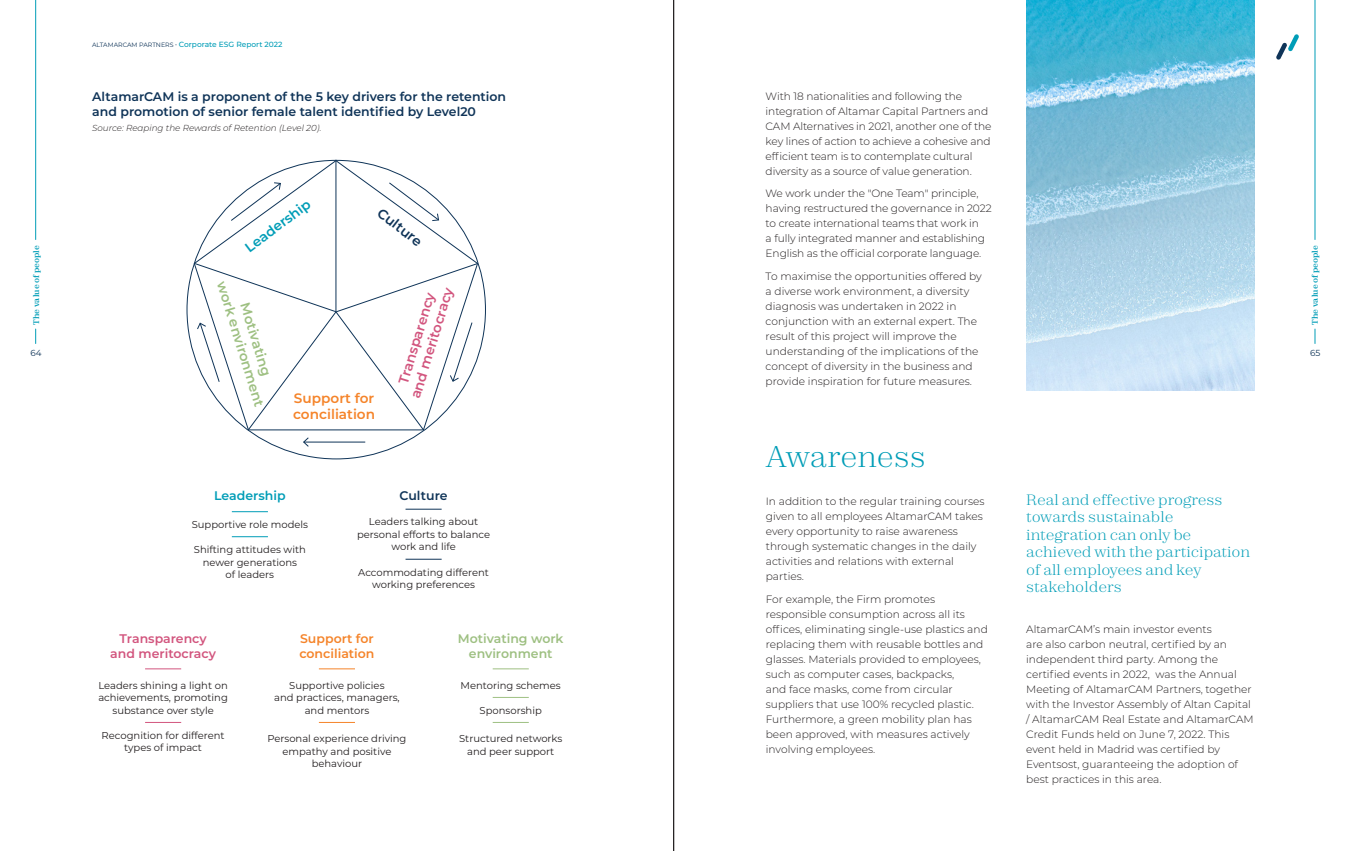
<style>
.page{position:relative;width:1347px;height:851px;background:#fff}
.page>*{position:absolute;margin:0;border:0;box-sizing:border-box;transform-origin:0 0}
.Titulo_1{font:300 30px "Zodiak";letter-spacing:-.005em;color:#009db7}
.Titulo_1-2{font:300 15px/17.5px "Zodiak";color:#009db7}
.TitulosGraficos01{font:600 13.62px "Montserrat";color:#d2557e}
.TitulosGraficos01-2{font:600 13.62px/15.9px "Montserrat";color:#9ec082;text-align:center}
.TitulosGraficos01-3{font:600 13.62px "Montserrat";color:#f5842a}
.TitulosGraficos01-4{font:600 13.62px "Montserrat";color:#009db7}
.TitulosGraficos01-5{font:600 13.62px "Montserrat";color:#0f3458}
.TitulosGraficos01-6{font:600 12.5px/15px "Montserrat";color:#0f3458}
.TitulosGraficos01-7{font:600 12.5px/15px "Montserrat";color:#d2557e;text-align:center}
.TitulosGraficos01-8{font:600 12.5px/15px "Montserrat";color:#9ec082;text-align:center}
.TitulosGraficos01-9{font:600 12.5px/15px "Montserrat";color:#f5842a}
.TitulosGraficos01-10{font:600 12.5px "Montserrat";color:#009db7}
.Texto_General{font:300 10.62px/15px "Montserrat";color:#231f20}
.t1{font:10px/12.5px "Montserrat";color:#231f20;text-align:center}
.Texto_General-2{font:italic 300 8.75px "Montserrat";color:#231f20}
.t2{font:8.75px "Montserrat";color:#0f3458}
.t3{font:700 8.12px "Zodiak";color:#009db7}
.t4{font:500 7.5px "Montserrat";color:#009db7}
.s1{font-weight:400;font-size:6.25px;color:#0f3458}
</style>
<div class="page">
<img style="left:1026px;top:0;width:228px;height:390px">
<hr style="left:232px;top:511px;width:36px;height:1px;background:#009db7">
<hr style="left:232px;top:536px;width:36px;height:1px;background:#009db7">
<hr style="left:405px;top:509px;width:36px;height:1px;background:#0f3458">
<hr style="left:405px;top:559px;width:36px;height:1px;background:#0f3458">
<hr style="left:145px;top:668px;width:36px;height:1px;background:#d2557e">
<hr style="left:145px;top:722px;width:36px;height:1px;background:#d2557e">
<hr style="left:319px;top:668px;width:36px;height:1px;background:#f5842a">
<hr style="left:319px;top:722px;width:36px;height:1px;background:#f5842a">
<svg style="left:194px;top:160px;width:284px;height:103px"></svg>
<hr style="left:336px;top:160px;width:1px;height:152px;background:#0f3458">
<hr style="left:493px;top:668px;width:36px;height:1px;background:#9ec082">
<hr style="left:493px;top:697px;width:36px;height:1px;background:#9ec082">
<hr style="left:493px;top:722px;width:36px;height:1px;background:#9ec082">
<svg style="left:194px;top:263px;width:284px;height:167px"></svg>
<svg style="left:231px;top:182px;width:50px;height:39px"></svg>
<svg style="left:389px;top:182px;width:50px;height:39px"></svg>
<hr style="left:304px;top:442px;width:61px;height:1px;background:#0f3458">
<svg style="left:303px;top:437px;width:6px;height:10px"></svg>
<svg style="left:1276px;top:34px;width:23px;height:26px"></svg>
<hr style="left:35px;top:0;width:1px;height:239px;background:#009db7">
<hr style="left:1314px;top:0;width:1px;height:239px;background:#009db7">
<svg style="left:35px;top:329px;width:1px;height:14px"></svg>
<svg style="left:1314px;top:329px;width:1px;height:14px"></svg>
<hr style="left:673px;top:0;width:1px;height:850px;background:#231f20">
<p class="t4" style="left:92px;top:39px;width:192px"><span class="s1">ALTAMARCAM PARTNERS •</span> Corporate ESG Report 2022</p>
<p class="TitulosGraficos01-6" style="left:92px;top:88px;width:415px">AltamarCAM is a proponent of the 5 key drivers for the retention and promotion of senior female talent identified by Level20</p>
<p class="Texto_General-2" style="left:92px;top:121px;width:231px">Source: Reaping the Rewards of Retention (Level 20).</p>
<p class="Texto_General" style="left:765px;top:88px;width:227px">With 18 nationalities and following the integration of Altamar Capital Partners and CAM Alternatives in 2021, another one of the key lines of action to achieve a cohesive and efficient team is to contemplate cultural diversity as a source of value generation.</p>
<p class="Texto_General" style="left:765px;top:186px;width:227px">We work under the "One Team" principle, having restructured the governance in 2022 to create international teams that work in<br>a fully integrated manner and establishing English as the official corporate language.</p>
<p class="Texto_General" style="left:765px;top:268px;width:218px">To maximise the opportunities offered by a diverse work environment, a diversity diagnosis was undertaken in 2022 in conjunction with an external expert. The result of this project will improve the understanding of the implications of the concept of diversity in the business and provide inspiration for future measures.</p>
<p class="TitulosGraficos01-4" style="left:241px;top:241px;width:79px;rotate:-37deg">Leadership</p>
<p class="TitulosGraficos01-5" style="left:385px;top:203px;width:54px;rotate:38deg">Culture</p>
<p class="TitulosGraficos01" style="left:393px;top:381px;width:97px;rotate:-73deg">Transparency</p>
<p class="TitulosGraficos01-3" style="left:294px;top:389px;width:82px">Support for</p>
<p class="t3" style="left:31px;top:325px;width:81px;rotate:-90deg">The value of people</p>
<p class="t3" style="left:1309px;top:325px;width:81px;rotate:-90deg">The value of people</p>
<p class="t2" style="left:31px;top:347px;width:13px">64</p>
<p class="t2" style="left:1310px;top:347px;width:12px">65</p>
<p class="TitulosGraficos01-2" style="left:245px;top:274px;width:132px;rotate:73deg">Motivating<br>work environment</p>
<p class="TitulosGraficos01" style="left:406px;top:395px;width:117px;rotate:-73deg">and meritocracy</p>
<p class="TitulosGraficos01-3" style="left:293px;top:404px;width:83px">conciliation</p>
<p class="TitulosGraficos01-10" style="left:214px;top:487px;width:73px">Leadership</p>
<p class="t1" style="left:192px;top:517px;width:118px">Supportive role models</p>
<p class="t1" style="left:194px;top:542px;width:114px">Shifting attitudes with newer generations<br>of leaders</p>
<p class="TitulosGraficos01-6" style="left:399px;top:488px;width:50px">Culture</p>
<p class="t1" style="left:357px;top:515px;width:135px">Leaders talking about personal efforts to balance work and life</p>
<p class="t1" style="left:358px;top:565px;width:132px">Accommodating different working preferences</p>
<p class="TitulosGraficos01-7" style="left:110px;top:630px;width:107px">Transparency and meritocracy</p>
<p class="t1" style="left:98px;top:678px;width:131px">Leaders shining a light on achievements, promoting substance over style</p>
<p class="t1" style="left:102px;top:728px;width:124px">Recognition for different types of impact</p>
<p class="TitulosGraficos01-9" style="left:299px;top:630px;width:77px">Support for conciliation</p>
<p class="t1" style="left:274px;top:678px;width:127px">Supportive policies<br>and practices, managers, and mentors</p>
<p class="t1" style="left:267px;top:732px;width:141px">Personal experience driving empathy and positive behaviour</p>
<p class="TitulosGraficos01-8" style="left:458px;top:630px;width:107px">Motivating work environment</p>
<p class="t1" style="left:460px;top:678px;width:102px">Mentoring schemes</p>
<p class="t1" style="left:479px;top:703px;width:64px">Sponsorship</p>
<p class="t1" style="left:459px;top:732px;width:105px">Structured networks and peer support</p>
<p class="Titulo_1" style="left:765px;top:437px;width:162px">Awareness</p>
<p class="Texto_General" style="left:766px;top:493px;width:220px">In addition to the regular training courses given to all employees AltamarCAM takes every opportunity to raise awareness through systematic changes in the daily activities and relations with external parties.</p>
<p class="Texto_General" style="left:766px;top:591px;width:223px">For example, the Firm promotes responsible consumption across all its offices, eliminating single-use plastics and replacing them with reusable bottles and glasses. Materials provided to employees, such as computer cases, backpacks,<br>and face masks, come from circular suppliers that use 100% recycled plastic.<br>Furthermore, a green mobility plan has been approved, with measures actively involving employees.</p>
<p class="Titulo_1-2" style="left:1026px;top:490px;width:226px">Real and effective progress towards sustainable integration can only be achieved with the participation of all employees and key stakeholders</p>
<p class="Texto_General" style="left:1026px;top:621px;width:229px">AltamarCAM’s main investor events<br>are also carbon neutral, certified by an independent third party. Among the certified events in 2022, was the Annual Meeting of AltamarCAM Partners, together with the Investor Assembly of Altan Capital / AltamarCAM Real Estate and AltamarCAM Credit Funds held on June 7, 2022. This event held in Madrid was certified by Eventsost, guaranteeing the adoption of best practices in this area.</p>
</div>
